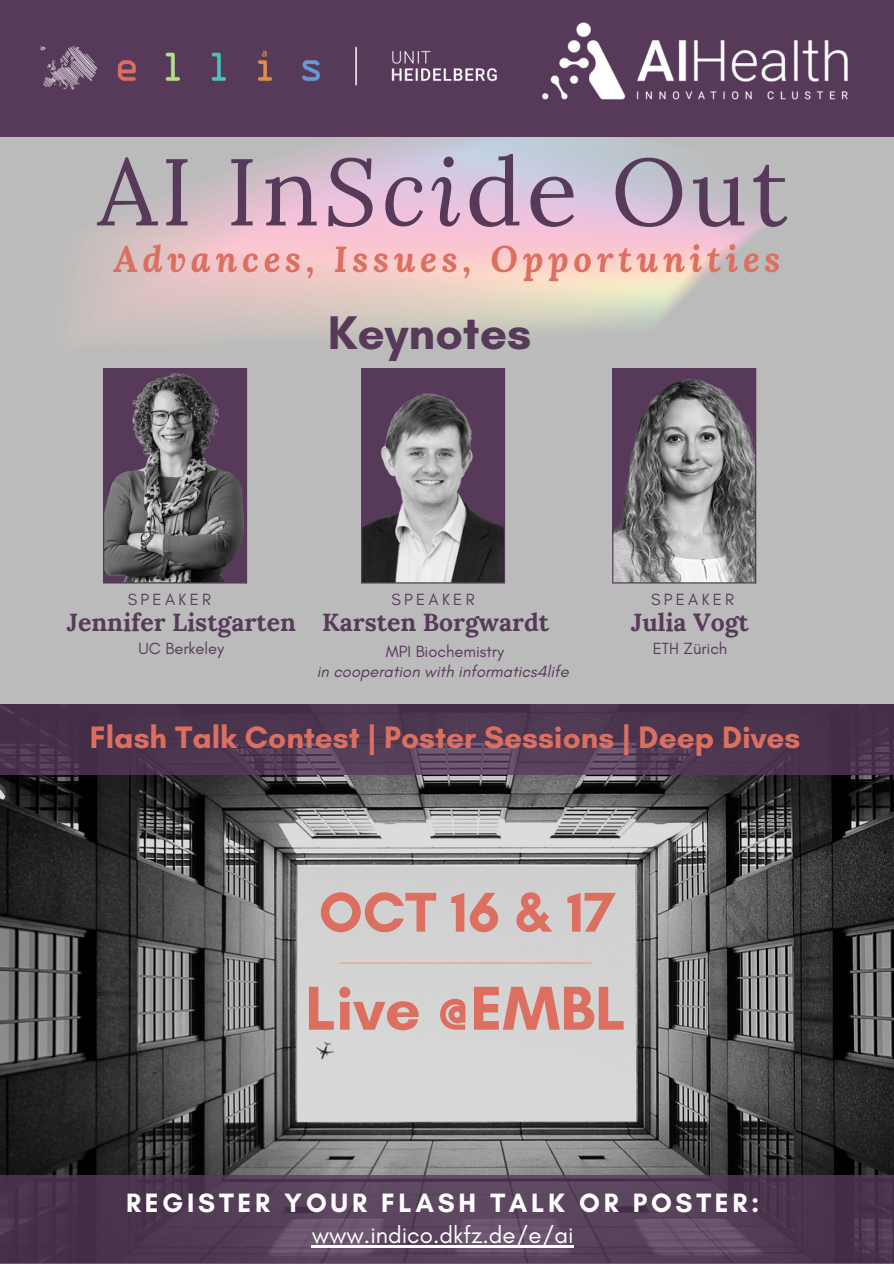
<style>
.page{position:relative;width:894px;height:1264px;background:#fff}
.page>*{position:absolute;margin:0;border:0;box-sizing:border-box;transform-origin:0 0}
.t1{font:94.65px "Lora";letter-spacing:.045em;color:#573a5a}
.t2{font:700 63px "Glacial Indifference";color:#dc6f60}
.t3{font:700 57px "Glacial Indifference";color:#dc6f60}
.t4{font:700 48px "Glacial Indifference";color:#573a5a}
.t5{font:italic 700 36px "Lora";letter-spacing:.13em;color:#dc6f60}
.t6{font:700 31.5px "Glacial Indifference";color:#dc6f60}
.t7{font:700 27px "Glacial Indifference";letter-spacing:.14em;color:#fff}
.t8{font:700 24.9px "Lora";color:#573a5a}
.t9{font:24px "Glacial Indifference";color:#fff}
.t10{font:16.5px "Glacial Indifference";color:#573a5a}
.t11{font:italic 16.5px "Glacial Indifference";color:#573a5a}
.t12{font:16.5px "Glacial Indifference";letter-spacing:.2em;color:#573a5a}
.s1{font-style:italic}
</style>
<div class="page">
<div style="left:0;top:0;width:893px;height:1263px;background:#bbb"></div>
<img style="left:0;top:774px;width:893px;height:401px">
<img style="left:55px;top:136px;width:730px;height:306px">
<svg style="left:0;top:704px;width:893px;height:70px;background:#4e3750"></svg>
<hr style="left:340px;top:962px;width:251px;height:1px;background:#ff9579">
<div style="left:0;top:0;width:893px;height:136px;background:#573a5a"></div>
<svg style="left:103px;top:368px;width:144px;height:215px;background:#5f5660"></svg>
<svg style="left:361px;top:368px;width:144px;height:215px;background:#706472"></svg>
<svg style="left:612px;top:368px;width:144px;height:215px;background:#7e777f"></svg>
<img style="left:542px;top:22px;width:306px;height:78px">
<img style="left:41px;top:46px;width:456px;height:43px">
<svg style="left:0;top:1175px;width:893px;height:88px;background:#553f58"></svg>
<hr style="left:311px;top:1245px;width:262px;height:2px;background:#fff">
<p class="t1" style="left:97px;top:130px;width:691px">AI In<span class="s1">Sci</span>de Out</p>
<p class="t5" style="left:114px;top:235px;width:668px">Advances, Issues, Opportunities</p>
<p class="t4" style="left:328px;top:303px;width:205px">Keynotes</p>
<p class="t12" style="left:128px;top:590px;width:85px">SPEAKER</p>
<p class="t8" style="left:67px;top:606px;width:230px">Jennifer Listgarten</p>
<p class="t10" style="left:138px;top:638px;width:87px">UC Berkeley</p>
<p class="t12" style="left:391px;top:590px;width:85px">SPEAKER</p>
<p class="t8" style="left:322px;top:606px;width:228px">Karsten Borgwardt</p>
<p class="t10" style="left:386px;top:641px;width:120px">MPI Biochemistry</p>
<p class="t11" style="left:316px;top:661px;width:253px">in cooperation with informatics4life</p>
<p class="t12" style="left:650px;top:590px;width:85px">SPEAKER</p>
<p class="t8" style="left:631px;top:606px;width:119px">Julia Vogt</p>
<p class="t10" style="left:652px;top:638px;width:76px">ETH Zürich</p>
<p class="t6" style="left:90px;top:718px;width:711px">Flash Talk Contest | Poster Sessions | Deep Dives</p>
<p class="t3" style="left:319px;top:877px;width:298px">OCT 16 &amp; 17</p>
<p class="t2" style="left:305px;top:969px;width:322px">Live @EMBL</p>
<p class="t7" style="left:126px;top:1186px;width:634px">REGISTER YOUR FLASH TALK OR POSTER:</p>
<p class="t9" style="left:311px;top:1220px;width:263px">www.indico.dkfz.de/e/ai</p>
</div>
